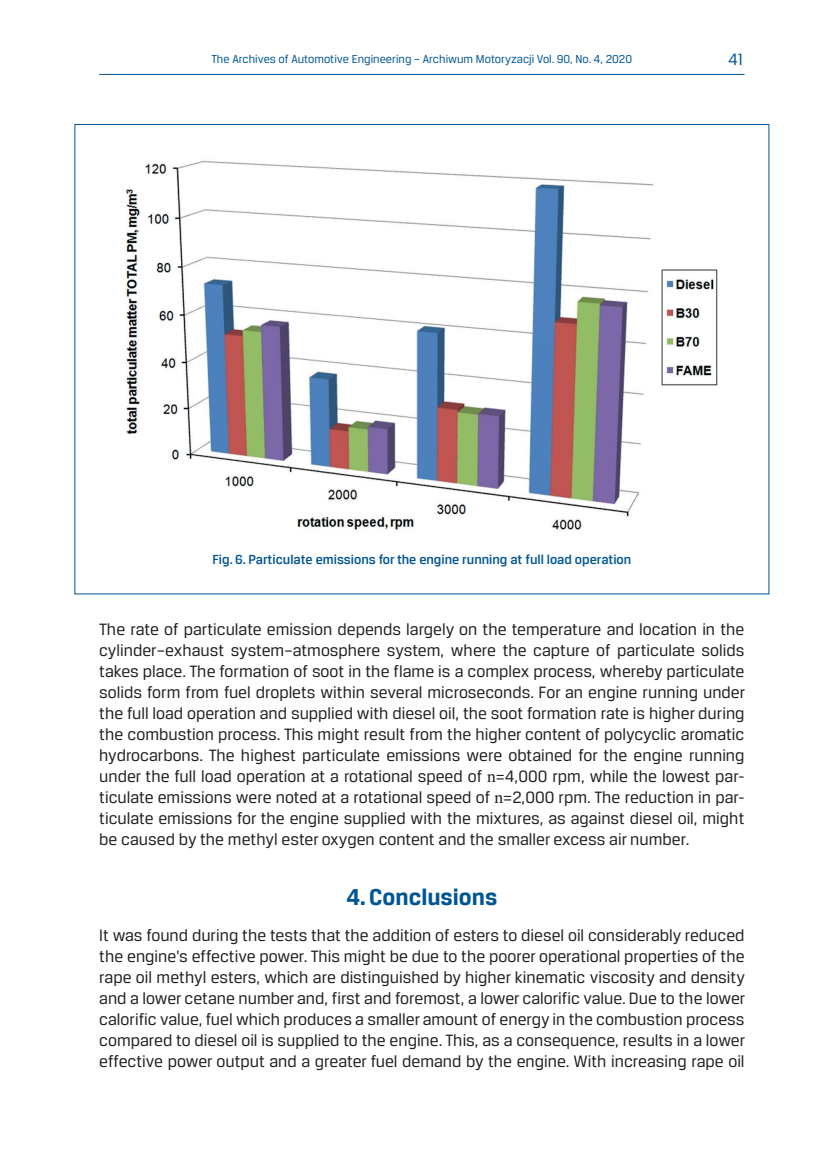
<style>
.page{position:relative;width:819px;height:1161px;background:#fff}
.page>*{position:absolute;margin:0;border:0;box-sizing:border-box;transform-origin:0 0}
.t1{font:700 24.5px "Breuer Text";color:#005595}
.t2{font:17.5px/21px "Breuer Text";color:#231f20;text-align:justify}
.t3{font:17.5px "Breuer Text";color:#005595}
.t4{font:500 14px "Breuer Text";color:#005595}
.t5{font:12.25px "Breuer Text";color:#005595}
.s1{font-family:"Times New Roman"}
</style>
<div class="page">
<hr style="left:99px;top:74px;width:645px;height:1px;background:#005595">
<img style="left:125px;top:160px;width:593px;height:370px">
<p class="t5" style="left:211px;top:52px;width:422px">The Archives of Automotive Engineering – Archiwum Motoryzacji Vol. 90, No. 4, 2020</p>
<p class="t3" style="left:728px;top:50px;width:17px">41</p>
<p class="t4" style="left:212px;top:551px;width:420px">Fig. 6. Particulate emissions for the engine running at full load operation</p>
<p class="t2" style="left:99px;top:619px;width:647px">The rate of particulate emission depends largely on the temperature and location in the cylinder–exhaust system–atmosphere system, where the capture of particulate solids takes place. The formation of soot in the flame is a complex process, whereby particulate solids form from fuel droplets within several microseconds. For an engine running under the full load operation and supplied with diesel oil, the soot formation rate is higher during the combustion process. This might result from the higher content of polycyclic aromatic hydrocarbons. The highest particulate emissions were obtained for the engine running under the full load operation at a rotational speed of <span class="s1">n</span>=4,000 rpm, while the lowest par&shy;ticulate emissions were noted at a rotational speed of <span class="s1">n</span>=2,000 rpm. The reduction in par&shy;ticulate emissions for the engine supplied with the mixtures, as against diesel oil, might be caused by the methyl ester oxygen content and the smaller excess air number.</p>
<h1 class="t1" style="left:346px;top:883px;width:152px">4. Conclusions</h1>
<p class="t2" style="left:99px;top:924px;width:647px">It was found during the tests that the addition of esters to diesel oil considerably reduced the engine's effective power. This might be due to the poorer operational properties of the rape oil methyl esters, which are distinguished by higher kinematic viscosity and density and a lower cetane number and, first and foremost, a lower calorific value. Due to the lower calorific value, fuel which produces a smaller amount of energy in the combustion process compared to diesel oil is supplied to the engine. This, as a consequence, results in a lower effective power output and a greater fuel demand by the engine. With increasing rape oil</p>
</div>
